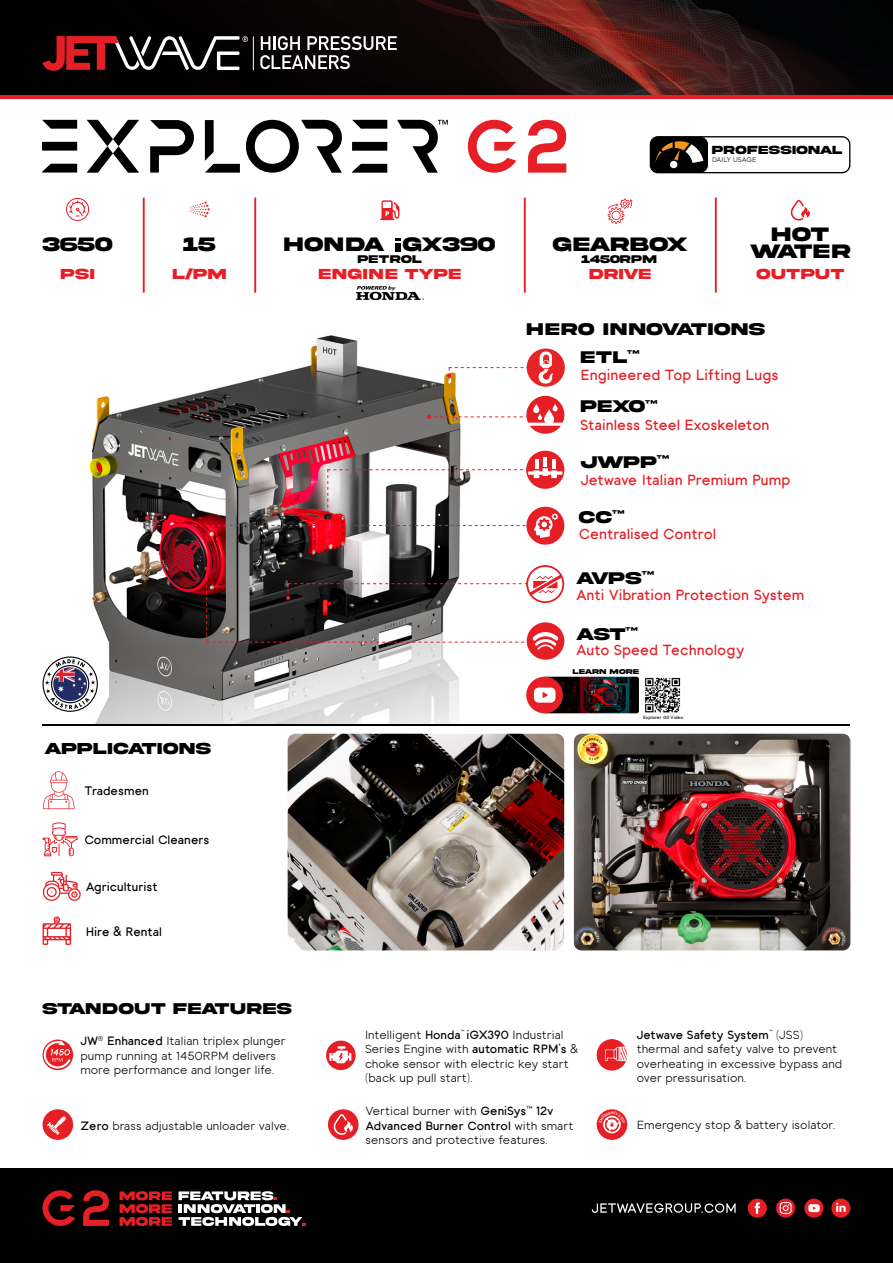
<style>
.page{position:relative;width:893px;height:1263px;background:#fff}
.page>*{position:absolute;margin:0;border:0;box-sizing:border-box;transform-origin:0 0}
.t1{font:700 20.55px/17.1px "Akira Expanded Super";color:#000;text-align:center}
.t2{font:700 17.85px "Akira Expanded Super";letter-spacing:.045em;color:#000}
.t3{font:700 17.85px "Akira Expanded Super";letter-spacing:.065em;color:#000}
.t4{font:700 16.8px "Akira Expanded Super";letter-spacing:.055em;color:#000}
.t5{font:700 16.5px "Akira Expanded Super";letter-spacing:.05em;color:#000}
.t6{font:700 15.3px "Akira Expanded Super";letter-spacing:.055em;color:#e61e26}
.t7{font:700 15.3px "Akira Expanded Super";letter-spacing:.085em;color:#e61e26}
.t8{font:600 14.55px "Toma Sans";color:#e61e26}
.t9{font:700 12.45px "Akira Expanded Super";letter-spacing:.05em;color:#000}
.t10{font:600 12.15px "Toma Sans";color:#000}
.t11{font:12px/14.4px "Toma Sans";color:#000}
.t12{font:700 11.85px "Akira Expanded Super";color:#000}
.t13{font:700 11.85px "Akira Expanded Super";letter-spacing:.05em;color:#000}
.t14{font:700 7.35px "Akira Expanded Super";letter-spacing:.06em;color:#000}
.t15{font:6.9px "Toma Sans";letter-spacing:-.02em;color:#000}
.t16{font:600 4.5px "Toma Sans";color:#000}
.s1{font-weight:600}
</style>
<div class="page">
<svg style="left:468px;top:120px;width:48px;height:53px"></svg>
<svg style="left:528px;top:120px;width:38px;height:53px"></svg>
<svg style="left:42px;top:120px;width:35px;height:53px"></svg>
<svg style="left:87px;top:120px;width:52px;height:53px"></svg>
<svg style="left:246px;top:120px;width:96px;height:53px"></svg>
<svg style="left:205px;top:120px;width:35px;height:53px"></svg>
<svg style="left:352px;top:120px;width:35px;height:53px"></svg>
<svg style="left:150px;top:120px;width:44px;height:53px"></svg>
<svg style="left:397px;top:120px;width:51px;height:53px"></svg>
<img style="left:89px;top:335px;width:372px;height:389px">
<img style="left:0;top:0;width:893px;height:95px">
<hr style="left:253px;top:36px;width:1px;height:34px;background:#fff">
<svg style="left:260px;top:36px;width:137px;height:33px"></svg>
<svg style="left:43px;top:36px;width:205px;height:35px;background:#563032"></svg>
<svg style="left:380px;top:200px;width:19px;height:20px"></svg>
<hr style="left:43px;top:724px;width:807px;height:2px;background:#000">
<svg style="left:66px;top:198px;width:23px;height:23px"></svg>
<svg style="left:189px;top:201px;width:21px;height:16px"></svg>
<hr style="left:143px;top:198px;width:2px;height:95px;background:#e61e26">
<hr style="left:254px;top:198px;width:2px;height:95px;background:#e61e26">
<hr style="left:524px;top:198px;width:2px;height:95px;background:#e61e26">
<div style="left:0;top:1168px;width:893px;height:95px;background:#000"></div>
<svg style="left:43px;top:1190px;width:32px;height:36px"></svg>
<svg style="left:83px;top:1190px;width:26px;height:36px"></svg>
<svg style="left:120px;top:1191px;width:52px;height:35px"></svg>
<svg style="left:179px;top:1191px;width:127px;height:35px"></svg>
<div style="left:748px;top:1198px;width:19px;height:20px;background:#e61e26;border-radius:50%"></div>
<svg style="left:755px;top:1202px;width:5px;height:12px"></svg>
<svg style="left:776px;top:1198px;width:19px;height:19px"></svg>
<svg style="left:804px;top:1198px;width:19px;height:20px"></svg>
<svg style="left:808px;top:1204px;width:12px;height:8px"></svg>
<svg style="left:831px;top:1198px;width:19px;height:20px"></svg>
<svg style="left:836px;top:1202px;width:10px;height:10px"></svg>
<svg style="left:592px;top:1203px;width:144px;height:10px"></svg>
<hr style="left:0;top:95px;width:893px;height:4px;background:#e61e26">
<div style="left:650px;top:137px;width:58px;height:36px;background:#000;border-radius:8px"></div>
<svg style="left:655px;top:141px;width:48px;height:27px"></svg>
<div style="left:650px;top:136px;width:200px;height:37px;border:1px solid #000;border-radius:8px"></div>
<img style="left:356px;top:286px;width:67px;height:13px">
<hr style="left:715px;top:198px;width:2px;height:95px;background:#e61e26">
<div style="left:396px;top:243px;width:5px;height:8px;background:#000"></div>
<img style="left:288px;top:734px;width:276px;height:216px">
<img style="left:574px;top:734px;width:276px;height:216px">
<svg style="left:608px;top:199px;width:24px;height:25px"></svg>
<svg style="left:43px;top:1039px;width:30px;height:31px"></svg>
<svg style="left:45px;top:1040px;width:27px;height:29px"></svg>
<div style="left:328px;top:1109px;width:31px;height:31px;background:#e61e26;border-radius:50%"></div>
<div style="left:597px;top:1109px;width:30px;height:31px;background:#e61e26;border-radius:50%"></div>
<svg style="left:326px;top:1040px;width:30px;height:30px"></svg>
<div style="left:43px;top:1109px;width:30px;height:31px;background:#e61e26;border-radius:50%"></div>
<svg style="left:47px;top:1116px;width:19px;height:19px"></svg>
<svg style="left:596px;top:1039px;width:32px;height:32px"></svg>
<svg style="left:427px;top:396px;width:138px;height:40px"></svg>
<svg style="left:205px;top:565px;width:359px;height:95px"></svg>
<svg style="left:43px;top:656px;width:55px;height:56px"></svg>
<svg style="left:43px;top:822px;width:35px;height:34px"></svg>
<svg style="left:43px;top:872px;width:38px;height:29px"></svg>
<svg style="left:43px;top:771px;width:31px;height:38px"></svg>
<svg style="left:43px;top:916px;width:28px;height:29px"></svg>
<div style="left:526px;top:451px;width:38px;height:38px;background:#e61e26;border-radius:50%"></div>
<img style="left:145px;top:457px;width:420px;height:90px">
<svg style="left:790px;top:200px;width:20px;height:21px"></svg>
<svg style="left:333px;top:1114px;width:20px;height:21px"></svg>
<svg style="left:447px;top:348px;width:118px;height:39px"></svg>
<img style="left:549px;top:677px;width:90px;height:36px">
<div style="left:526px;top:677px;width:37px;height:36px;background:#e61e26;border-radius:50%"></div>
<svg style="left:534px;top:687px;width:21px;height:16px"></svg>
<img style="left:645px;top:677px;width:36px;height:36px">
<svg style="left:599px;top:1112px;width:26px;height:20px"></svg>
<p class="t9" style="left:712px;top:144px;width:132px">PROFESSIONAL</p>
<h1 class="t1" style="left:43px;top:236px;width:72px">3650</h1>
<h1 class="t1" style="left:183px;top:236px;width:34px">15</h1>
<h1 class="t1" style="left:284px;top:236px;width:212px">HONDA GX390</h1>
<p class="t13" style="left:358px;top:254px;width:66px">PETROL</p>
<p class="t6" style="left:61px;top:267px;width:35px">PSI</p>
<p class="t6" style="left:173px;top:267px;width:55px">L/PM</p>
<p class="t7" style="left:319px;top:267px;width:144px">ENGINE TYPE</p>
<h3 class="t4" style="left:45px;top:741px;width:168px">APPLICATIONS</h3>
<p class="t10" style="left:84px;top:781px;width:66px">Tradesmen</p>
<p class="t10" style="left:84px;top:830px;width:127px">Commercial Cleaners</p>
<p class="t10" style="left:86px;top:877px;width:73px">Agriculturist</p>
<p class="t10" style="left:86px;top:921px;width:78px">Hire &amp; Rental</p>
<p class="t15" style="left:712px;top:154px;width:46px">DAILY USAGE</p>
<h1 class="t1" style="left:553px;top:236px;width:136px">GEARBOX</h1>
<p class="t6" style="left:589px;top:267px;width:63px">DRIVE</p>
<p class="t12" style="left:582px;top:254px;width:76px">1450RPM</p>
<h1 class="t1" style="left:750px;top:226px;width:102px">HOT<br>WATE R</h1>
<p class="t6" style="left:756px;top:267px;width:89px">OUTPUT</p>
<h2 class="t3" style="left:527px;top:321px;width:240px">HERO INNOVATIONS</h2>
<h2 class="t2" style="left:581px;top:349px;width:60px">ETL<sup>™</sup></h2>
<p class="t8" style="left:580px;top:363px;width:200px">Engineered Top Lifting Lugs</p>
<h2 class="t2" style="left:581px;top:398px;width:78px">PEXO<sup>™</sup></h2>
<p class="t8" style="left:580px;top:413px;width:191px">Stainless Steel Exoskeleton</p>
<h2 class="t2" style="left:581px;top:454px;width:90px">JWPP<sup>™</sup></h2>
<p class="t8" style="left:581px;top:468px;width:211px">Jetwave Italian Premium Pump</p>
<h2 class="t2" style="left:579px;top:509px;width:47px">CC<sup>™</sup></h2>
<p class="t8" style="left:579px;top:522px;width:139px">Centralised Control</p>
<h2 class="t2" style="left:576px;top:570px;width:79px">AVPS<sup>™</sup></h2>
<p class="t8" style="left:576px;top:583px;width:230px">Anti Vibration Protection System</p>
<h2 class="t2" style="left:576px;top:625px;width:63px">AST<sup>™</sup></h2>
<p class="t8" style="left:576px;top:638px;width:170px">Auto Speed Technology</p>
<p class="t14" style="left:573px;top:668px;width:68px">LEARN MORE</p>
<p class="t16" style="left:643px;top:714px;width:41px">Explorer G2 Video</p>
<h3 class="t5" style="left:43px;top:1000px;width:251px">STANDOUT FEATURES</h3>
<p class="t11" style="left:80px;top:1033px;width:207px"><span class="s1">JW</span><sup>®</sup> <span class="s1">Enhanced</span> Italian triplex plunger pump running at 1450RPM delivers more performance and longer life.</p>
<p class="t11" style="left:365px;top:1026px;width:215px">Intelligent <span class="s1">Honda</span><sup>™</sup> <span class="s1">iGX390</span> Industrial Series Engine with <span class="s1">automatic RPM’s</span> &amp; choke sensor with electric key start (back up pull start).</p>
<p class="t11" style="left:637px;top:1026px;width:207px"><span class="s1">Jetwave Safety System</span><sup>™</sup> (JSS) thermal and safety valve to prevent overheating in excessive bypass and over pressurisation.</p>
<p class="t11" style="left:80px;top:1118px;width:210px"><span class="s1">Zero</span> brass adjustable unloader valve.</p>
<p class="t11" style="left:365px;top:1103px;width:209px">Vertical burner with <span class="s1">GeniSys™ 12v<br>Advanced Burner Control</span> with smart sensors and protective features.</p>
<p class="t11" style="left:637px;top:1117px;width:200px">Emergency stop &amp; battery isolator.</p>
</div>
